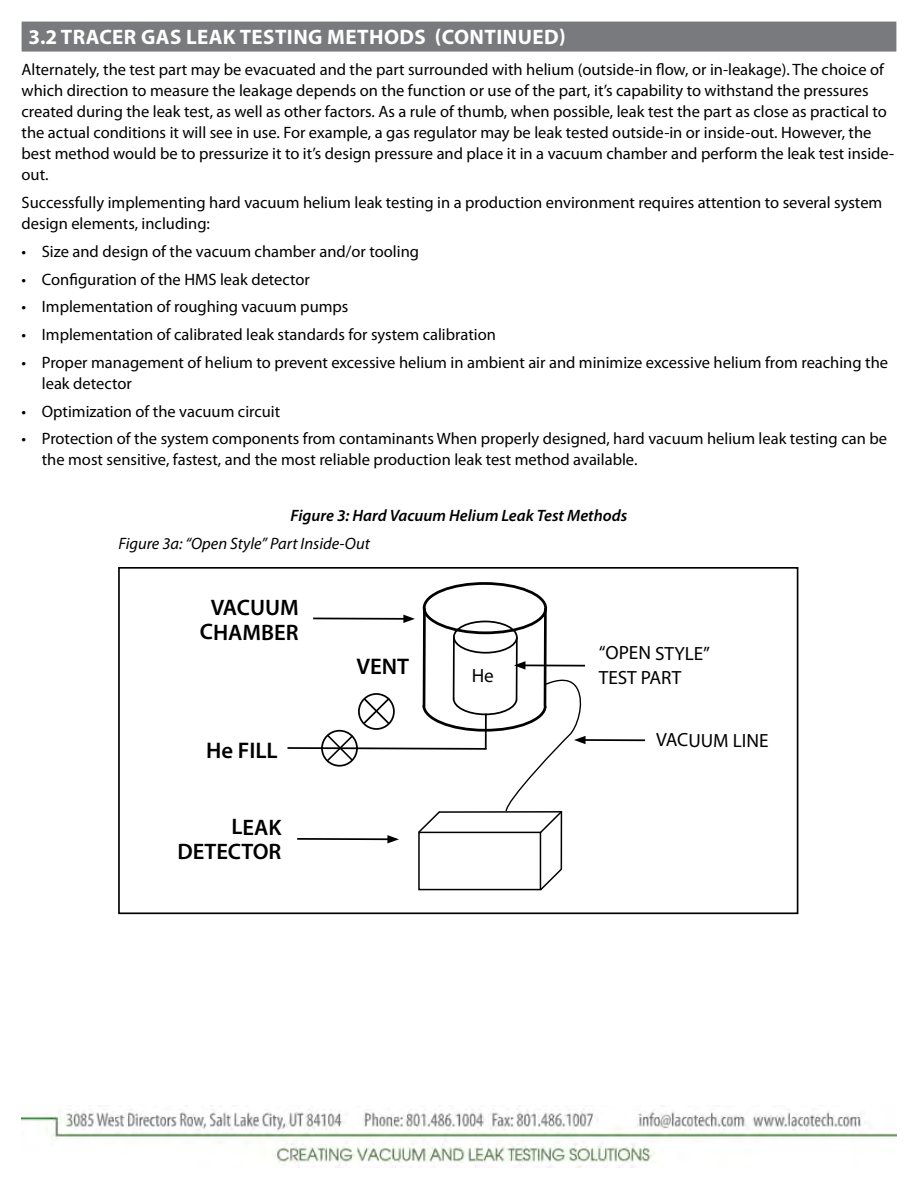
<style>
.page{position:relative;width:918px;height:1188px;background:#fff}
.page>*{position:absolute;margin:0;border:0;box-sizing:border-box;transform-origin:0 0}
.t1{font:600 22.65px "Myriad Pro";letter-spacing:-.005em;color:#000}
.t2{font:600 22.5px/24.3px "Myriad Pro";letter-spacing:-.005em;color:#000;text-align:right}
.t3{font:700 21px "Myriad Pro";letter-spacing:.02em;color:#fff}
.t4{font:19.2px/24.3px "Myriad Pro";letter-spacing:-.005em;color:#000}
.t5{font:16.5px/21px "Myriad Pro";color:#000}
.t6{font:italic 600 16.5px "Myriad Pro";color:#000}
.t7{font:italic 16.5px "Myriad Pro";color:#000}
</style>
<div class="page">
<img style="left:22px;top:1105px;width:874px;height:63px">
<div style="left:22px;top:22px;width:874px;height:30px;background:#797a7d"></div>
<div style="left:118px;top:567px;width:680px;height:347px;border:2px solid #000"></div>
<hr style="left:583px;top:739px;width:62px;height:2px;background:#000">
<hr style="left:313px;top:618px;width:93px;height:2px;background:#000">
<svg style="left:403px;top:615px;width:12px;height:8px"></svg>
<div style="left:453px;top:621px;width:65px;height:33px;border:2px solid #000;border-radius:50%"></div>
<hr style="left:453px;top:637px;width:2px;height:62px;background:#000">
<hr style="left:516px;top:637px;width:2px;height:62px;background:#000">
<div style="left:423px;top:582px;width:124px;height:52px;border:3px solid #000;border-radius:50%"></div>
<hr style="left:423px;top:608px;width:3px;height:98px;background:#000">
<hr style="left:544px;top:608px;width:3px;height:98px;background:#000">
<div style="left:418px;top:832px;width:123px;height:58px;border:2px solid #000"></div>
<hr style="left:561px;top:811px;width:1px;height:59px;background:#000">
<svg style="left:539px;top:867px;width:24px;height:24px"></svg>
<svg style="left:287px;top:661px;width:300px;height:182px"></svg>
<p class="t3" style="left:28px;top:23px;width:446px">3.2 TRACE R GAS LEAK TESTING METHOD S (CONTIN</p>
<p class="t3" style="left:518px;top:23px;width:50px">UED)</p>
<p class="t5" style="left:22px;top:59px;width:874px">Alternately, the test part may be evacuated and the part surrounded with helium (outside-in flow, or in-leakage). The choice of which direction to measure the leakage depends on the function or use of the part, it’s capability to withstand the pressures created during the leak test, as well as other factors. As a rule of thumb, when possible, leak test the part as close as practical to the actual conditions it will see in use. For example, a gas regulator may be leak tested outside-in or inside-out. However, the best method would be to pressurize it to it’s design pressure and place it in a vacuum chamber and perform the leak test inside&shy;out.</p>
<p class="t5" style="left:22px;top:192px;width:862px">Successfully implementing hard vacuum helium leak testing in a production environment requires attention to several system design elements, including:</p>
<p class="t5" style="left:22px;top:241px;width:399px">• Size and design of the vacuum chamber and/or tooling</p>
<p class="t5" style="left:22px;top:268px;width:290px">• Configuration of the HMS leak detector</p>
<p class="t5" style="left:22px;top:296px;width:328px">• Implementation of roughing vacuum pumps</p>
<p class="t5" style="left:22px;top:324px;width:476px">• Implementation of calibrated leak standards for system calibration</p>
<p class="t5" style="left:42px;top:352px;width:848px;text-indent:-20px">• Proper management of helium to prevent excessive helium in ambient air and minimize excessive helium from reaching the leak detector</p>
<p class="t5" style="left:22px;top:400px;width:260px">• Optimization of the vacuum circuit</p>
<p class="t5" style="left:42px;top:428px;width:847px;text-indent:-20px">• Protection of the system components from contaminants When properly designed, hard vacuum helium leak testing can be the most sensitive, fastest, and the most reliable production leak test method available.</p>
<p class="t6" style="left:291px;top:505px;width:338px">Figure 3: Hard Vacuum Helium Leak Test Methods</p>
<p class="t7" style="left:118px;top:533px;width:253px">Figure 3a: “Open Style” Part Inside-Out</p>
<h2 class="t2" style="left:200px;top:595px;width:100px;text-align:center">VACUUM<br>CHAMBER</h2>
<h1 class="t1" style="left:206px;top:736px;width:73px">He FILL</h1>
<h2 class="t2" style="left:177px;top:814px;width:106px">LEAK<br>DETECTOR</h2>
<h1 class="t1" style="left:356px;top:652px;width:54px">VENT</h1>
<p class="t4" style="left:472px;top:663px;width:24px">He</p>
<p class="t4" style="left:599px;top:641px;width:113px">“OPEN STYLE”<br>TEST PART</p>
<p class="t4" style="left:656px;top:728px;width:114px">VACUUM LINE</p>
</div>
